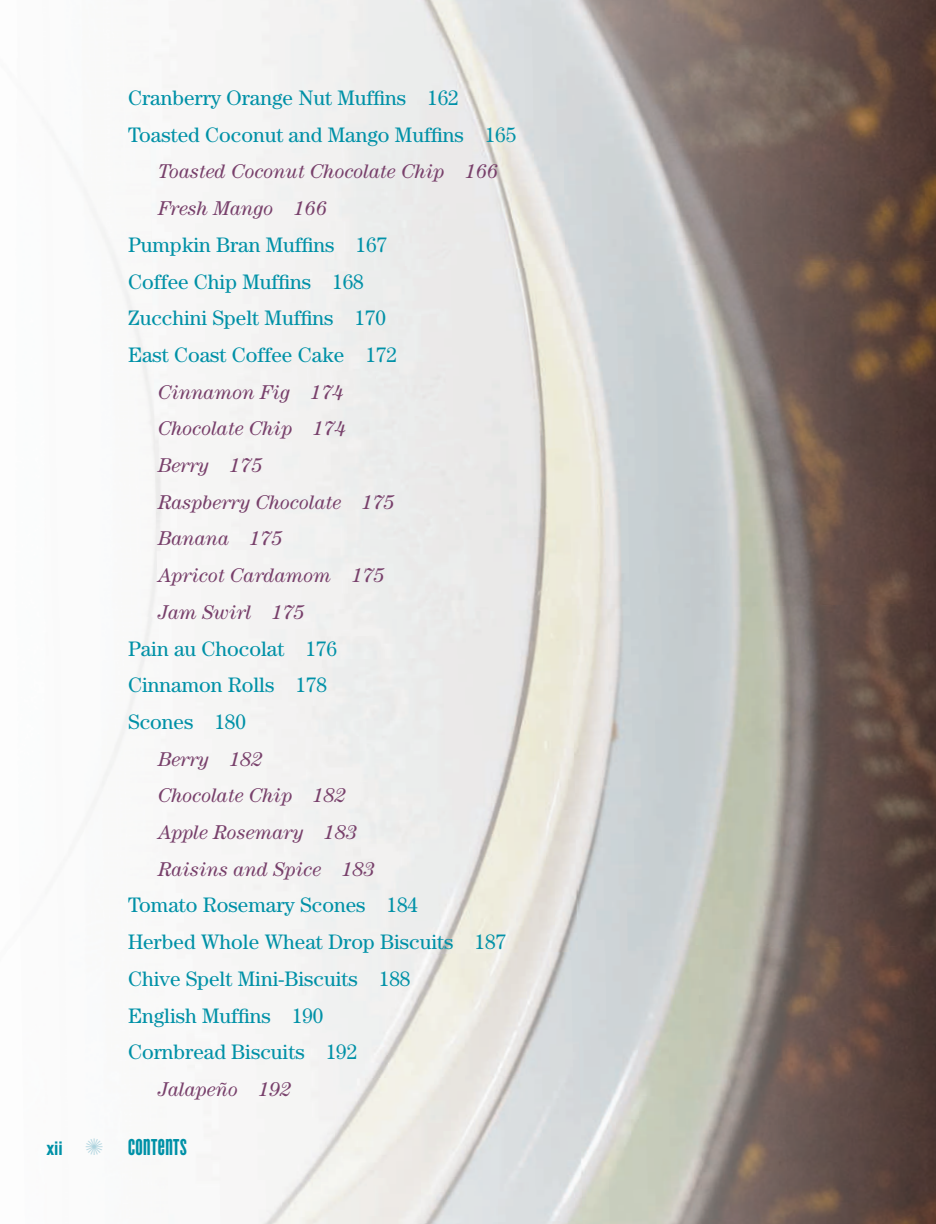
<style>
.page{position:relative;width:936px;height:1224px;background:#fff}
.page>*{position:absolute;margin:0;border:0;box-sizing:border-box;transform-origin:0 0}
.t1{font:24px "Cyclone Layers Background";letter-spacing:.02em;color:#0091a7}
.t2{font:21px/36.8px "Century";color:#0091a7}
.t3{font:italic 20px/36.8px "Century";color:#78406b}
.s1{font-family:"Swiss 721 BT";font-weight:700;font-stretch:condensed;font-size:18px}
.s2{color:#add3de}
</style>
<div class="page">
<img style="left:566px;top:0;width:370px;height:260px">
<img style="left:159px;top:0;width:407px;height:267px">
<img style="left:565px;top:260px;width:371px;height:342px">
<img style="left:152px;top:267px;width:420px;height:350px">
<img style="left:571px;top:602px;width:365px;height:342px">
<img style="left:158px;top:610px;width:420px;height:342px">
<img style="left:16px;top:617px;width:155px;height:335px">
<img style="left:577px;top:944px;width:359px;height:280px">
<img style="left:187px;top:952px;width:397px;height:272px">
<p class="t2" style="left:128px;top:81px;width:390px">Cranberry Orange Nut Muffins 162<br>Toasted Coconut and Mango Muffins 165</p>
<p class="t3" style="left:158px;top:155px;width:342px">Toasted Coconut Chocolate Chip 166<br>Fresh Mango 166</p>
<p class="t2" style="left:128px;top:228px;width:270px">Pumpkin Bran Muffins 167<br>Coffee Chip Muffins 168<br>Zucchini Spelt Muffins 170<br>East Coast Coffee Cake 172</p>
<p class="t3" style="left:158px;top:375px;width:238px">Cinnamon Fig 174<br>Chocolate Chip 174<br>Berry 175<br>Raspberry Chocolate 175<br>Banana 175<br>Apricot Cardamom 175<br>Jam Swirl 175</p>
<p class="t2" style="left:128px;top:632px;width:210px">Pain au Chocolat 176<br>Cinnamon Rolls 178<br>Scones 180</p>
<p class="t3" style="left:158px;top:742px;width:218px">Berry 182<br>Chocolate Chip 182<br>Apple Rosemary 183<br>Raisins and Spice 183</p>
<p class="t2" style="left:128px;top:889px;width:380px">Tomato Rosemary Scones 184<br>Herbed Whole Wheat Drop Biscuits 187<br>Chive Spelt Mini-Biscuits 188<br>English Muffins 190<br>Cornbread Biscuits 192</p>
<p class="t3" style="left:158px;top:1072px;width:135px">Jalapeño 192</p>
<p class="t1" style="left:46px;top:1133px;width:142px"><span class="s1">xii</span> <span class="s2">✺</span> CONTENTS</p>
</div>
